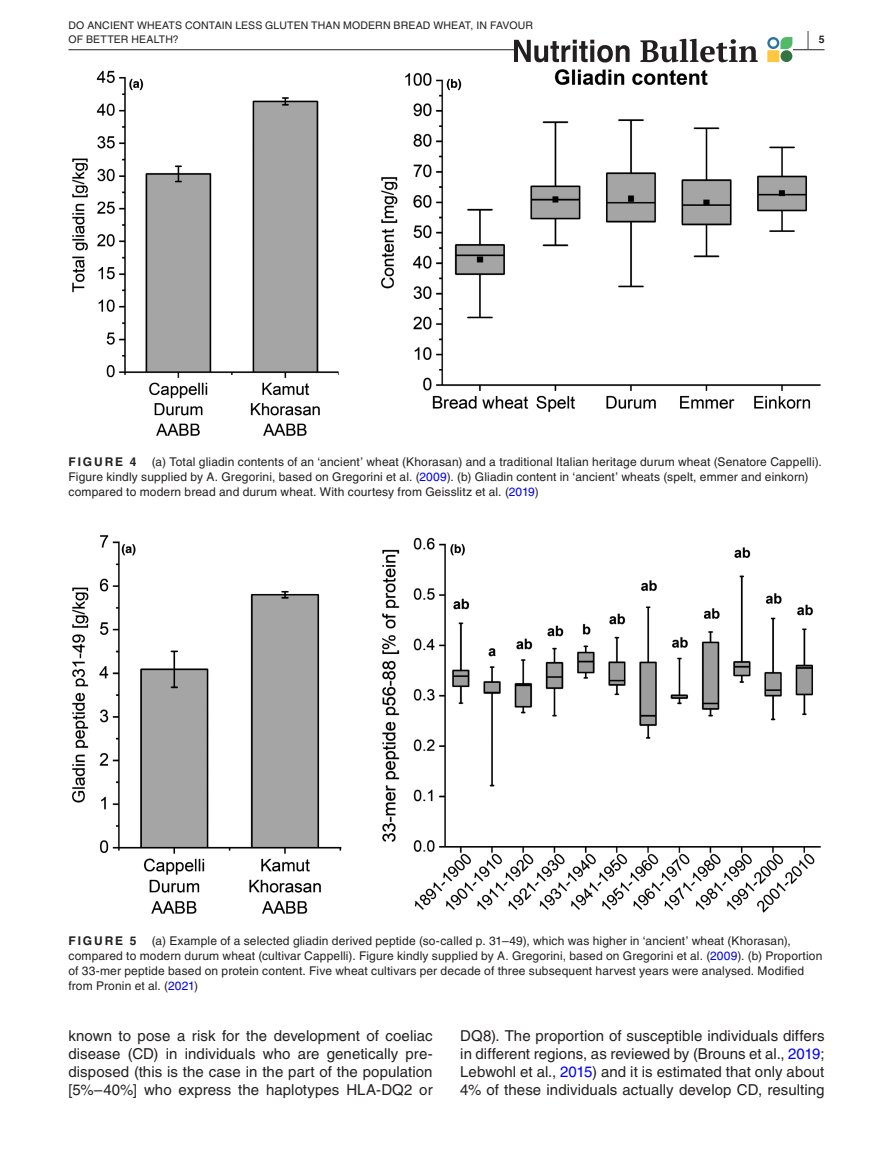
<style>
.page{position:relative;width:893px;height:1174px;background:#fff}
.page>*{position:absolute;margin:0;border:0;box-sizing:border-box;transform-origin:0 0}
.t1{font:700 18px "Helvetica LT Std";color:#231f20;scale:.41 1}
.t2{font:15px/18px "Helvetica LT Std";letter-spacing:.005em;color:#231f20;text-align:justify}
.t3{font:12px/15px "Helvetica LT Std";letter-spacing:.015em;color:#231f20}
.t4{font:700 12px "Helvetica LT Std";letter-spacing:.155em;color:#231f20}
.t5{font:10.5px/13.5px "Helvetica LT Std";letter-spacing:.015em;color:#231f20}
.s1{font-size:10.5px}
.s2{color:#00f}
</style>
<div class="page">
<hr style="left:68px;top:49px;width:756px;height:1px;background:#231f20">
<div style="left:514px;top:37px;width:278px;height:25px;background:#fff"></div>
<svg style="left:514px;top:40px;width:116px;height:22px"></svg>
<svg style="left:640px;top:39px;width:118px;height:23px"></svg>
<svg style="left:767px;top:37px;width:25px;height:25px"></svg>
<div style="left:780px;top:50px;width:12px;height:12px;background:#347342;border-radius:50%"></div>
<img style="left:72px;top:69px;width:749px;height:366px">
<img style="left:72px;top:535px;width:749px;height:379px">
<p class="t5" style="left:68px;top:19px;width:466px">DO ANCIENT WHEATS CONTAIN LESS GLUTEN THAN MODERN BREAD WHEAT, IN FAVOUR<br>OF BETTER HEALTH?</p>
<h1 class="t1" style="left:807px;top:28px;width:44px">| <span class="s1">5</span></h1>
<p class="t3" style="left:68px;top:454px;width:755px;text-indent:84px">(a) Total gliadin contents of an ‘ancient’ wheat (Khorasan) and a traditional Italian heritage durum wheat (Senatore Cappelli).<br>Figure kindly supplied by A. Gregorini, based on Gregorini et al. (<span class="s2">2009</span>). (b) Gliadin content in ‘ancient’ wheats (spelt, emmer and einkorn) compared to modern bread and durum wheat. With courtesy from Geisslitz et al. (<span class="s2">2019</span>)</p>
<p class="t4" style="left:68px;top:455px;width:70px">FIGURE 4</p>
<p class="t4" style="left:68px;top:933px;width:70px">FIGURE 5</p>
<p class="t3" style="left:68px;top:933px;width:755px;text-indent:84px">(a) Example of a selected gliadin derived peptide (so-called p. 31–49), which was higher in ‘ancient’ wheat (Khorasan), compared to modern durum wheat (cultivar Cappelli). Figure kindly supplied by A. Gregorini, based on Gregorini et al. (<span class="s2">2009</span>). (b) Proportion of 33-mer peptide based on protein content. Five wheat cultivars per decade of three subsequent harvest years were analysed. Modified from Pronin et al. (<span class="s2">2021</span>)</p>
<p class="t2" style="left:68px;top:1027px;width:366px">known to pose a risk for the development of coeliac disease (CD) in individuals who are genetically pre&shy;disposed (this is the case in the part of the population [5%–40%] who express the haplotypes HLA-DQ2 or</p>
<p class="t2" style="left:460px;top:1027px;width:366px">DQ8). The proportion of susceptible individuals differs in different regions, as reviewed by (Brouns et al., <span class="s2">2019</span>; Lebwohl et al., <span class="s2">2015</span>) and it is estimated that only about 4% of these individuals actually develop CD, resulting</p>
</div>
